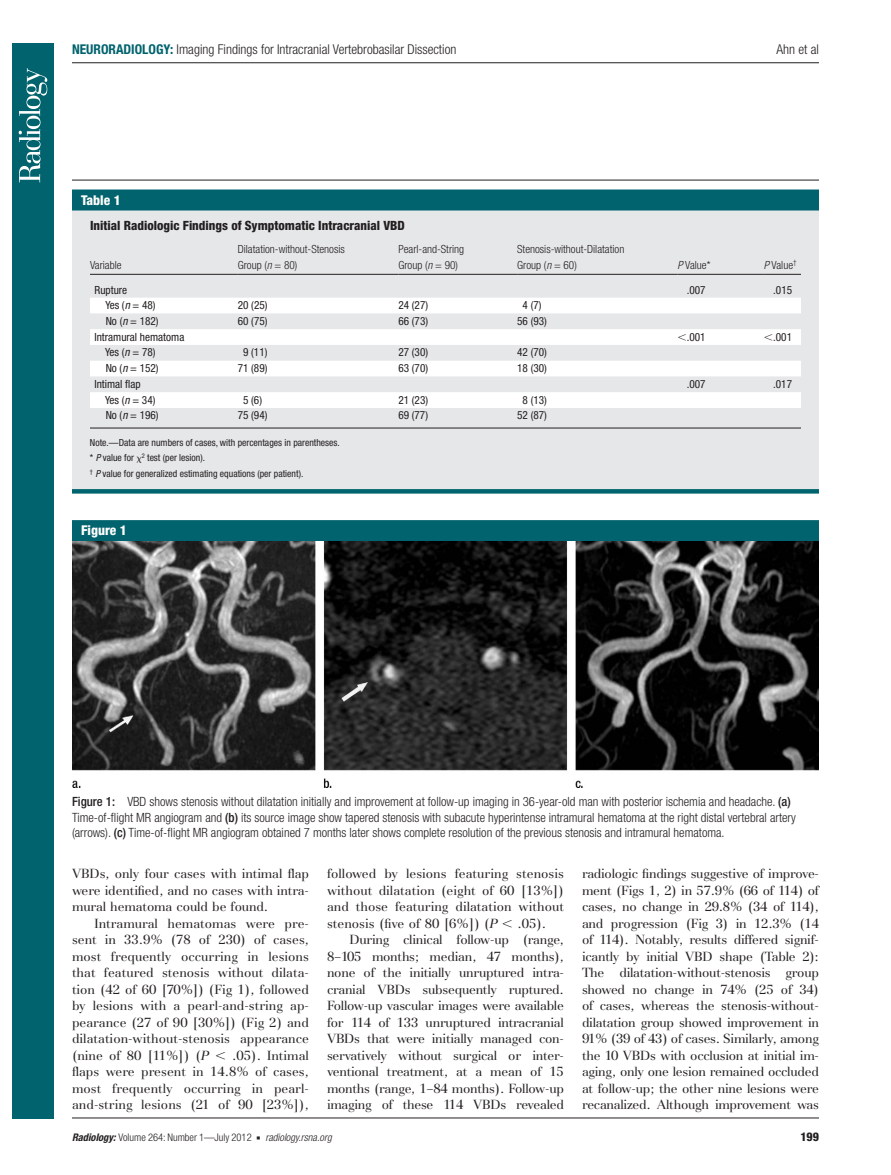
<style>
.page{position:relative;width:891px;height:1175px;background:#fff}
.page>*{position:absolute;margin:0;border:0;box-sizing:border-box;transform-origin:0 0}
.t1{font:300 condensed 13.5px "Helvetica Neue";color:#231f20}
.t2{font:800 condensed 13.5px "Helvetica Neue";color:#fff}
.t3{font:13.2px/16.5px "AT Basilia";letter-spacing:-.01em;color:#231f20;text-align:justify}
.t4{font:300 condensed 12.75px/15.8px "Helvetica Neue";color:#231f20}
.t5{font:800 condensed 12.75px "Helvetica Neue";color:#231f20}
.t6{font:800 condensed 12px "Helvetica Neue";color:#231f20}
.t7{font:condensed 11.25px "Helvetica Neue";color:#231f20}
.t8{font:300 condensed 11.25px/15.8px "Helvetica Neue";color:#231f20}
.t9{font:300 condensed 10.5px "Helvetica Neue";color:#231f20}
.t10{font:condensed 9.75px/15.8px "Helvetica Neue";color:#231f20}
.s1{font-weight:700;color:#00636d}
.s2{font-style:italic}
.s3{font-family:"Universal Greekwith Math Pi";font-stretch:normal}
.s4{font-weight:500}
.s5{font-family:"Universal Greekwith Math Pi"}
.s6{font-weight:700;font-style:italic}
.s7{font-family:"Universal Newswith Comm Pi";font-weight:400;font-stretch:normal;font-size:6px}
</style>
<div class="page">
<div style="left:12px;top:43px;width:42px;height:1075px;background:#00636d"></div>
<svg style="left:19px;top:68px;width:28px;height:114px"></svg>
<hr style="left:72px;top:180px;width:747px;height:1px;background:#231f20">
<hr style="left:72px;top:1117px;width:747px;height:1px;background:#231f20">
<hr style="left:72px;top:62px;width:747px;height:1px;background:#231f20">
<div style="left:72px;top:194px;width:747px;height:295px;background:#e6e7e9"></div>
<div style="left:72px;top:189px;width:747px;height:21px;background:#00636d"></div>
<svg style="left:90px;top:298px;width:711px;height:110px;fill:#fff"></svg>
<hr style="left:90px;top:274px;width:148px;height:1px;background:#231f20">
<hr style="left:238px;top:274px;width:160px;height:1px;background:#231f20">
<hr style="left:398px;top:274px;width:119px;height:1px;background:#231f20">
<hr style="left:517px;top:274px;width:160px;height:1px;background:#231f20">
<hr style="left:677px;top:274px;width:87px;height:1px;background:#231f20">
<hr style="left:764px;top:274px;width:37px;height:1px;background:#231f20">
<hr style="left:90px;top:428px;width:711px;height:1px;background:#231f20">
<svg style="left:72px;top:489px;width:747px;height:4px;background:#066670"></svg>
<div style="left:72px;top:520px;width:747px;height:21px;background:#00636d"></div>
<img style="left:72px;top:541px;width:747px;height:246px">
<p class="t1" style="left:72px;top:41px;width:386px"><span class="s1">NEURORADIOLOGY:</span> Imaging Findings for Intracranial Vertebrobasilar Dissection</p>
<p class="t1" style="left:777px;top:41px;width:44px">Ahn et al</p>
<p class="t2" style="left:81px;top:191px;width:41px">Table 1</p>
<p class="t5" style="left:90px;top:217px;width:316px">Initial Radiologic Findings of Symptomatic Intracranial VBD</p>
<p class="t8" style="left:90px;top:256px;width:33px">Variable</p>
<p class="t8" style="left:238px;top:241px;width:109px">Dilatation-without-Stenosis<br>Group (<span class="s2">n</span> = 80)</p>
<p class="t8" style="left:398px;top:241px;width:67px">Pearl-and-String<br>Group (<span class="s2">n</span> = 90)</p>
<p class="t8" style="left:517px;top:241px;width:109px">Stenosis-without-Dilatation<br>Group (<span class="s2">n</span> = 60)</p>
<p class="t8" style="left:677px;top:256px;width:35px"><span class="s2">P</span> Value*</p>
<p class="t8" style="left:764px;top:256px;width:34px"><span class="s2">P</span> Value<sup>†</sup></p>
<p class="t7" style="left:94px;top:283px;width:34px">Rupture</p>
<p class="t7" style="left:687px;top:283px;width:20px">.007</p>
<p class="t7" style="left:773px;top:283px;width:20px">.015</p>
<p class="t7" style="left:105px;top:299px;width:52px">Yes (<span class="s2">n</span> = 48)</p>
<p class="t7" style="left:238px;top:299px;width:31px">20 (25)</p>
<p class="t7" style="left:398px;top:299px;width:31px">24 (27)</p>
<p class="t7" style="left:523px;top:299px;width:20px">4 (7)</p>
<p class="t7" style="left:106px;top:314px;width:54px">No (<span class="s2">n</span> = 182)</p>
<p class="t7" style="left:238px;top:314px;width:31px">60 (75)</p>
<p class="t7" style="left:398px;top:314px;width:31px">66 (73)</p>
<p class="t7" style="left:517px;top:314px;width:31px">56 (93)</p>
<p class="t7" style="left:94px;top:330px;width:91px">Intramural hematoma</p>
<p class="t7" style="left:677px;top:330px;width:30px"><span class="s3">,</span>.001</p>
<p class="t7" style="left:764px;top:330px;width:30px"><span class="s3">,</span>.001</p>
<p class="t7" style="left:105px;top:346px;width:52px">Yes (<span class="s2">n</span> = 78)</p>
<p class="t7" style="left:243px;top:346px;width:26px">9 (11)</p>
<p class="t7" style="left:398px;top:346px;width:31px">27 (30)</p>
<p class="t7" style="left:517px;top:346px;width:31px">42 (70)</p>
<p class="t7" style="left:106px;top:362px;width:54px">No (<span class="s2">n</span> = 152)</p>
<p class="t7" style="left:238px;top:362px;width:31px">71 (89)</p>
<p class="t7" style="left:398px;top:362px;width:31px">63 (70)</p>
<p class="t7" style="left:517px;top:362px;width:31px">18 (30)</p>
<p class="t7" style="left:94px;top:377px;width:48px">Intimal flap</p>
<p class="t7" style="left:687px;top:377px;width:20px">.007</p>
<p class="t7" style="left:773px;top:377px;width:20px">.017</p>
<p class="t7" style="left:105px;top:393px;width:52px">Yes (<span class="s2">n</span> = 34)</p>
<p class="t7" style="left:243px;top:393px;width:20px">5 (6)</p>
<p class="t7" style="left:398px;top:393px;width:31px">21 (23)</p>
<p class="t7" style="left:523px;top:393px;width:26px">8 (13)</p>
<p class="t7" style="left:106px;top:409px;width:54px">No (<span class="s2">n</span> = 196)</p>
<p class="t7" style="left:238px;top:409px;width:31px">75 (94)</p>
<p class="t7" style="left:398px;top:409px;width:31px">69 (77)</p>
<p class="t7" style="left:517px;top:409px;width:31px">52 (87)</p>
<p class="t10" style="left:90px;top:434px;width:251px">Note.—Data are numbers of cases, with percentages in parentheses. * <span class="s2">P</span> value for <span class="s3">x</span><sup>2</sup> test (per lesion).<br><sup>†</sup> <span class="s2">P</span> value for generalized estimating equations (per patient).</p>
<p class="t2" style="left:81px;top:522px;width:47px">Figure 1</p>
<p class="t4" style="left:72px;top:793px;width:726px"><span class="s4">Figure 1:</span> VBD shows stenosis without dilatation initially and improvement at follow-up imaging in 36-year-old man with posterior ischemia and headache. <span class="s4">(a)<br></span>Time-of-flight MR angiogram and <span class="s4">(b)</span> its source image show tapered stenosis with subacute hyperintense intramural hematoma at the right distal vertebral artery (arrows). <span class="s4">(c)</span> Time-of-flight MR angiogram obtained 7 months later shows complete resolution of the previous stenosis and intramural hematoma.</p>
<p class="t3" style="left:72px;top:865px;width:239px">VBDs, only four cases with intimal flap were identified, and no cases with intra&shy;mural hematoma could be found.</p>
<p class="t3" style="left:72px;top:915px;width:239px;text-indent:23px">Intramural hematomas were pre&shy;sent in 33.9% (78 of 230) of cases, most frequently occurring in lesions that featured stenosis without dilata&shy;tion (42 of 60 [70%]) (Fig 1), followed by lesions with a pearl-and-string ap&shy;pearance (27 of 90 [30%]) (Fig 2) and dilatation-without-stenosis appearance (nine of 80 [11%]) (<span class="s2">P</span> <span class="s5">,</span> .05). Intimal flaps were present in 14.8% of cases, most frequently occurring in pearl&shy;and-string lesions (21 of 90 [23%]),</p>
<p class="t3" style="left:327px;top:865px;width:239px">followed by lesions featuring stenosis without dilatation (eight of 60 [13%]) and those featuring dilatation without stenosis (five of 80 [6%]) (<span class="s2">P</span> <span class="s5">,</span> .05).</p>
<p class="t3" style="left:327px;top:931px;width:239px;text-indent:23px">During clinical follow-up (range, 8–105 months; median, 47 months), none of the initially unruptured intra&shy;cranial VBDs subsequently ruptured.<br>Follow-up vascular images were available for 114 of 133 unruptured intracranial VBDs that were initially managed con&shy;servatively without surgical or inter&shy;ventional treatment, at a mean of 15 months (range, 1–84 months). Follow-up imaging of these 114 VBDs revealed</p>
<p class="t3" style="left:582px;top:865px;width:239px">radiologic findings suggestive of improve&shy;ment (Figs 1, 2) in 57.9% (66 of 114) of cases, no change in 29.8% (34 of 114), and progression (Fig 3) in 12.3% (14 of 114). Notably, results differed signif&shy;icantly by initial VBD shape (Table 2):<br>The dilatation-without-stenosis group showed no change in 74% (25 of 34) of cases, whereas the stenosis-without&shy;dilatation group showed improvement in 91% (39 of 43) of cases. Similarly, among the 10 VBDs with occlusion at initial im&shy;aging, only one lesion remained occluded at follow-up; the other nine lesions were recanalized. Although improvement was</p>
<p class="t9" style="left:72px;top:1130px;width:261px"><span class="s6">Radiology:</span> Volume 264: Number 1—July 2012 <span class="s7">n</span> <span class="s2">radiology.rsna.org</span></p>
<p class="t6" style="left:801px;top:1128px;width:20px">199</p>
</div>
